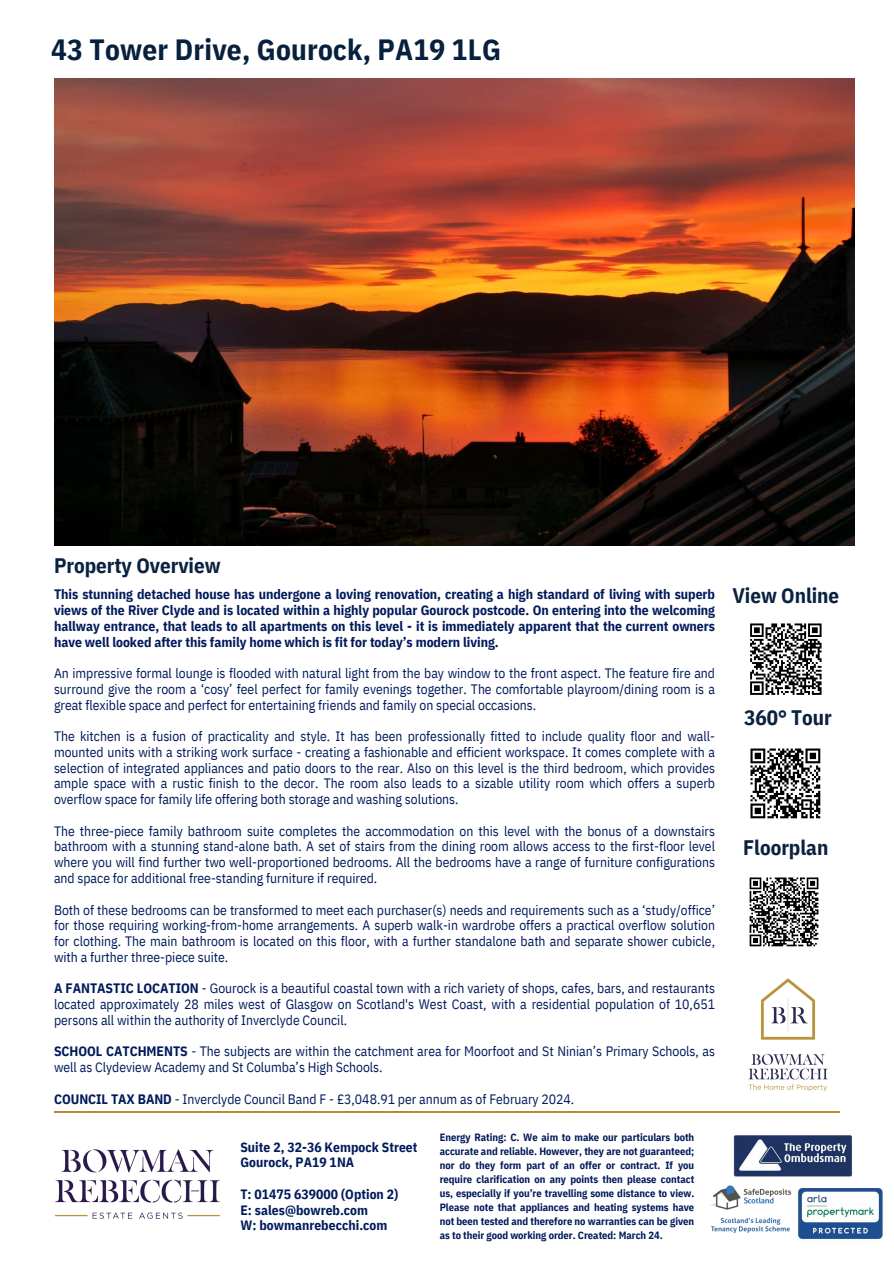
<style>
.page{position:relative;width:894px;height:1264px;background:#fff}
.page>*{position:absolute;margin:0;border:0;box-sizing:border-box;transform-origin:0 0}
.t1{font:700 29.25px "IBM Plex Sans Cond";letter-spacing:.005em;color:#07203d}
.t2{font:700 21px "IBM Plex Sans Cond";color:#0a2240}
.t3{font:13.65px/15.8px "IBM Plex Sans Cond";color:#001a5b;text-align:justify}
.t4{font:700 13.65px/15.8px "IBM Plex Sans Cond";color:#001a5b;text-align:justify}
.t5{font:700 13.5px/15.8px "IBM Plex Sans Cond";letter-spacing:.005em;color:#001a5b}
.t6{font:700 10.5px/14px "IBM Plex Sans Cond";color:#001a5b;text-align:justify}
.s1{font-weight:700}
</style>
<div class="page">
<hr style="left:54px;top:1111px;width:785px;height:1px;background:#c1852b">
<img style="left:55px;top:1149px;width:165px;height:70px">
<img style="left:748px;top:978px;width:80px;height:113px">
<img style="left:798px;top:1188px;width:85px;height:51px">
<img style="left:733px;top:1135px;width:120px;height:43px">
<img style="left:711px;top:1185px;width:80px;height:48px">
<img style="left:54px;top:78px;width:800px;height:467px">
<svg style="left:750px;top:623px;width:72px;height:72px"></svg>
<svg style="left:750px;top:748px;width:71px;height:71px"></svg>
<svg style="left:749px;top:877px;width:70px;height:70px"></svg>
<p class="t1" style="left:51px;top:30px;width:451px">43 Tower Drive, Gourock, PA19 1LG</p>
<p class="t2" style="left:54px;top:551px;width:168px">Property Overview</p>
<h4 class="t4" style="left:54px;top:586px;width:662px">This stunning detached house has undergone a loving renovation, creating a high standard of living with superb views of the River Clyde and is located within a highly popular Gourock postcode. On entering into the welcoming hallway entrance, that leads to all apartments on this level - it is immediately apparent that the current owners have well looked after this family home which is fit for today’s modern living.</h4>
<h4 class="t3" style="left:54px;top:665px;width:662px">An impressive formal lounge is flooded with natural light from the bay window to the front aspect. The feature fire and surround give the room a ‘cosy’ feel perfect for family evenings together. The comfortable playroom/dining room is a great flexible space and perfect for entertaining friends and family on special occasions.</h4>
<h4 class="t3" style="left:54px;top:728px;width:662px">The kitchen is a fusion of practicality and style. It has been professionally fitted to include quality floor and wall&shy;mounted units with a striking work surface - creating a fashionable and efficient workspace. It comes complete with a selection of integrated appliances and patio doors to the rear. Also on this level is the third bedroom, which provides ample space with a rustic finish to the decor. The room also leads to a sizable utility room which offers a superb overflow space for family life offering both storage and washing solutions.</h4>
<h4 class="t3" style="left:54px;top:822px;width:662px">The three-piece family bathroom suite completes the accommodation on this level with the bonus of a downstairs bathroom with a stunning stand-alone bath. A set of stairs from the dining room allows access to the first-floor level where you will find further two well-proportioned bedrooms. All the bedrooms have a range of furniture configurations and space for additional free-standing furniture if required.</h4>
<h4 class="t3" style="left:54px;top:901px;width:662px">Both of these bedrooms can be transformed to meet each purchaser(s) needs and requirements such as a ‘study/office’ for those requiring working-from-home arrangements. A superb walk-in wardrobe offers a practical overflow solution for clothing. The main bathroom is located on this floor, with a further standalone bath and separate shower cubicle, with a further three-piece suite.</h4>
<h4 class="t3" style="left:54px;top:980px;width:662px"><span class="s1">A FANTASTIC LOCATION</span> - Gourock is a beautiful coastal town with a rich variety of shops, cafes, bars, and restaurants located approximately 28 miles west of Glasgow on Scotland's West Coast, with a residential population of 10,651 persons all within the authority of Inverclyde Council.</h4>
<p class="t3" style="left:54px;top:1043px;width:662px"><span class="s1">SCHOOL CATCHMENTS</span> - The subjects are within the catchment area for Moorfoot and St Ninian’s Primary Schools, as well as Clydeview Academy and St Columba’s High Schools.</p>
<h2 class="t3" style="left:54px;top:1090px;width:521px"><span class="s1">COUNCIL TAX BAND</span> - Inverclyde Council Band F - £3,048.91 per annum as of February 2024.</h2>
<p class="t6" style="left:439px;top:1130px;width:256px">Energy Rating: C. We aim to make our particulars both accurate and reliable. However, they are not guaranteed; nor do they form part of an offer or contract. If you require clarification on any points then please contact us, especially if you’re travelling some distance to view.<br>Please note that appliances and heating systems have not been tested and therefore no warranties can be given as to their good working order. Created: March 24.</p>
<h2 class="t5" style="left:240px;top:1138px;width:178px">Suite 2, 32-36 Kempock Street<br>Gourock, PA19 1NA</h2>
<p class="t5" style="left:240px;top:1185px;width:159px">T: 01475 639000 (Option 2)<br>E: sales@bowreb.com<br>W: bowmanrebecchi.com</p>
<h3 class="t2" style="left:732px;top:581px;width:108px">View Online</h3>
<h3 class="t2" style="left:744px;top:704px;width:89px">360° Tour</h3>
<p class="t2" style="left:743px;top:833px;width:87px">Floorplan</p>
</div>
